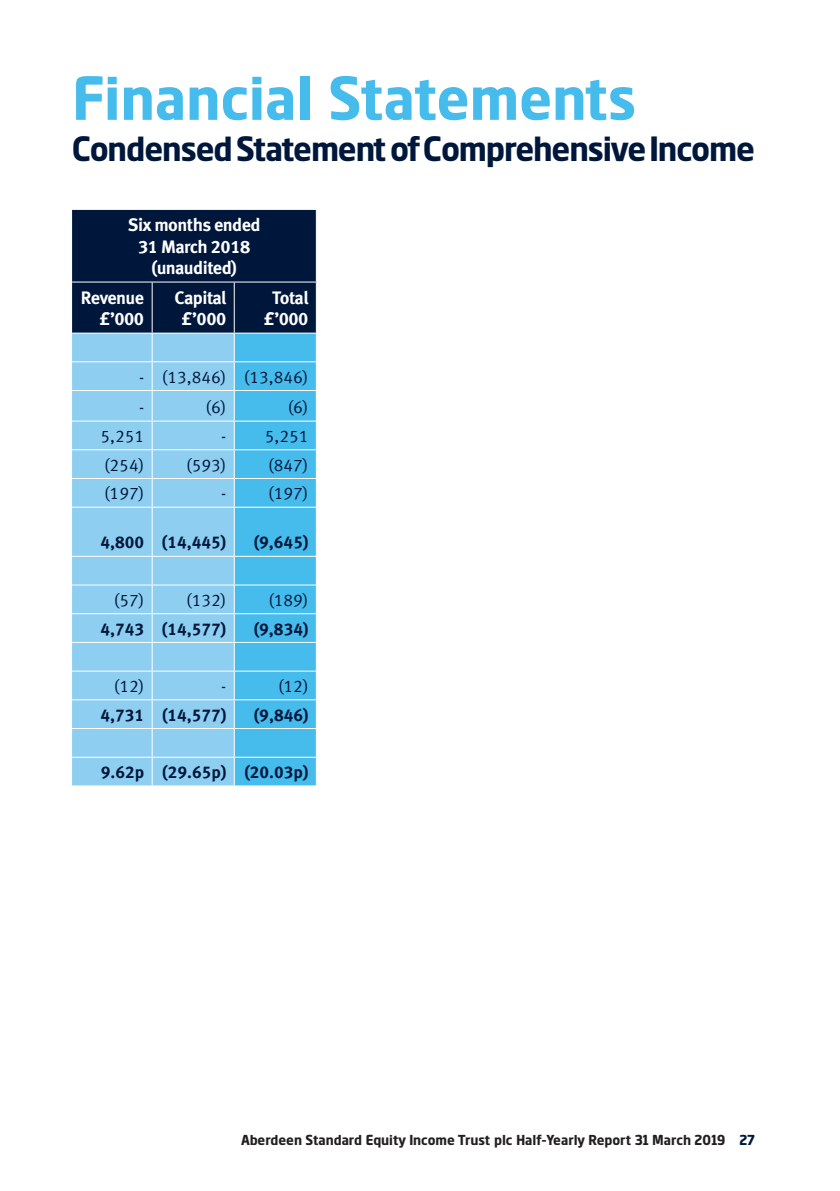
<style>
.page{position:relative;width:840px;height:1191px;background:#fff}
.page>*{position:absolute;margin:0;border:0;box-sizing:border-box;transform-origin:0 0}
.t1{font:700 60px "Standard Life";color:#46bcec}
.t2{font:700 34px "Standard Life";letter-spacing:-.03em;color:#00173c}
.t3{font:700 18px/21.6px "Meta Standard Life Pro TF";letter-spacing:-.03em;color:#fff;text-align:center}
.t4{font:17px/30.6px "Meta Standard Life Pro TF Norm";color:#00173c}
.t5{font:700 17px "Meta Standard Life Pro TF";color:#00173c}
.t6{font:700 14px "Standard Life";color:#231f20}
.s1{color:#00173c}
</style>
<div class="page">
<svg style="left:72px;top:210px;width:245px;height:576px;background:#63a4ca"></svg>
<hr style="left:72px;top:420px;width:80px;height:1px;background:#fff">
<hr style="left:316px;top:210px;width:1px;height:71px;background:#fff">
<hr style="left:72px;top:281px;width:245px;height:1px;background:#fff">
<h1 class="t1" style="left:72px;top:77px;width:565px">Financial Statements</h1>
<h2 class="t2" style="left:72px;top:136px;width:683px">Condensed Statement of Comprehensive Income</h2>
<p class="t3" style="left:128px;top:216px;width:134px">Six months ended<br>31 March 2018 (unaudited)</p>
<p class="t3" style="left:81px;top:288px;width:65px;text-align:right">Revenue £’000</p>
<p class="t3" style="left:174px;top:288px;width:53px">Capital £’000</p>
<p class="t3" style="left:263px;top:288px;width:46px">Total £’000</p>
<p class="t4" style="left:139px;top:363px;width:171px">- (13,846) (13,846) -</p>
<p class="t4" style="left:205px;top:394px;width:22px">(6)</p>
<p class="t4" style="left:287px;top:394px;width:22px">(6)</p>
<p class="t4" style="left:100px;top:422px;width:45px">5,251</p>
<p class="t4" style="left:221px;top:422px;width:89px">- 5,251</p>
<p class="t4" style="left:104px;top:451px;width:42px">(254)</p>
<p class="t4" style="left:186px;top:451px;width:42px">(593)</p>
<p class="t4" style="left:268px;top:451px;width:42px">(847)</p>
<p class="t4" style="left:104px;top:480px;width:42px">(197)</p>
<p class="t4" style="left:221px;top:480px;width:7px">-</p>
<p class="t4" style="left:268px;top:480px;width:42px">(197)</p>
<p class="t5" style="left:100px;top:536px;width:127px">4,800 (14,445)</p>
<p class="t5" style="left:253px;top:536px;width:56px">(9,645)</p>
<p class="t4" style="left:114px;top:586px;width:32px">(57)</p>
<p class="t4" style="left:186px;top:586px;width:42px">(132)</p>
<p class="t4" style="left:268px;top:586px;width:42px">(189)</p>
<p class="t5" style="left:100px;top:622px;width:127px">4,743 (14,577)</p>
<p class="t5" style="left:254px;top:622px;width:56px">(9,834)</p>
<p class="t4" style="left:114px;top:672px;width:32px">(12)</p>
<p class="t4" style="left:221px;top:672px;width:7px">-</p>
<p class="t4" style="left:278px;top:672px;width:32px">(12)</p>
<p class="t5" style="left:100px;top:708px;width:127px">4,731 (14,577)</p>
<p class="t5" style="left:254px;top:708px;width:56px">(9,846)</p>
<p class="t5" style="left:101px;top:766px;width:209px">9.62p (29.65p) (20.03p)</p>
<p class="t6" style="left:241px;top:1135px;width:515px">Aberdeen Standard Equity Income Trust plc Half-Yearly Report 31 March 2019 <span class="s1">27</span></p>
</div>
